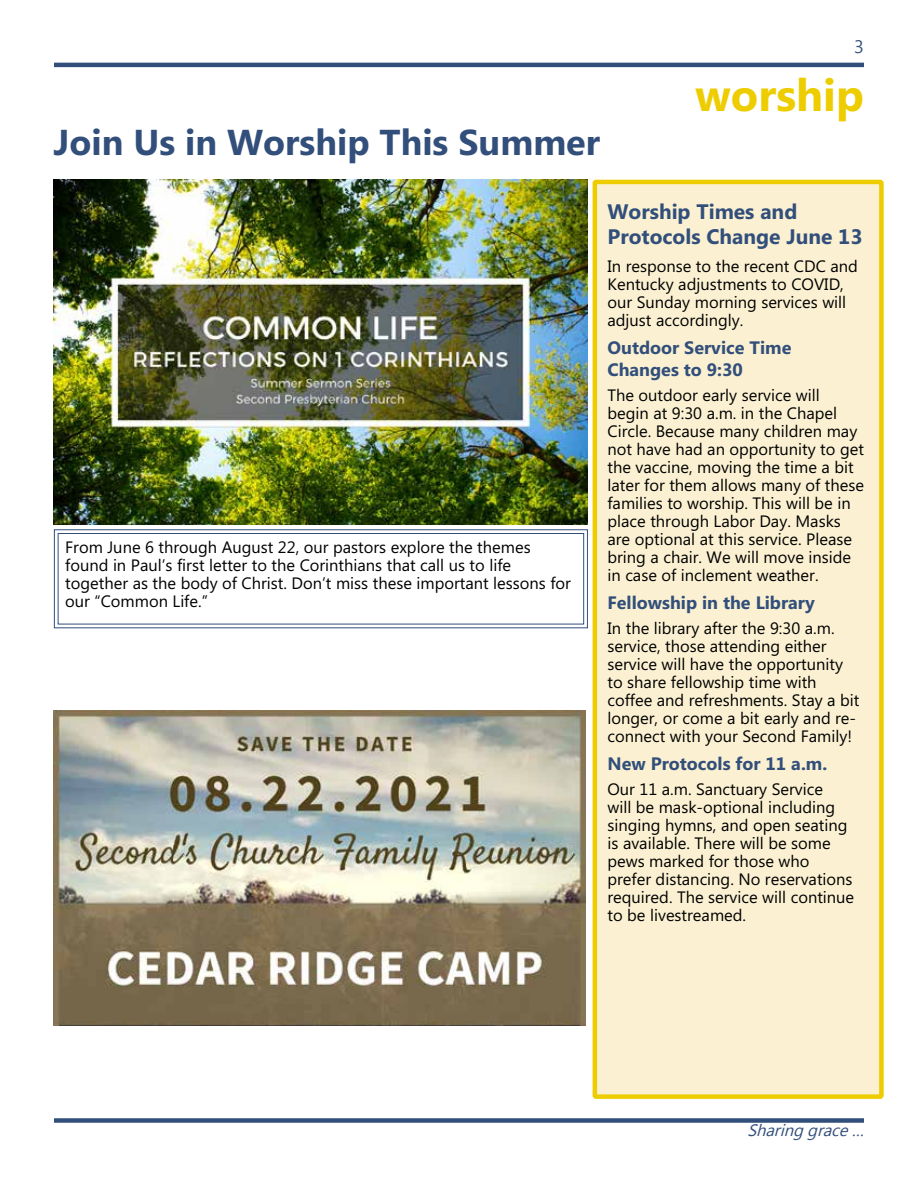
<style>
.page{position:relative;width:918px;height:1188px;background:#fff}
.page>*{position:absolute;margin:0;border:0;box-sizing:border-box;transform-origin:0 0}
.t1{font:700 45px "Microsoft Phags Pa";color:#edcd00}
.t2{font:700 36px "Microsoft Phags Pa";color:#324f7b}
.t3{font:700 21px/25.2px "Microsoft Phags Pa";color:#324f7b}
.t4{font:700 18px/21.6px "Microsoft Phags Pa";color:#324f7b}
.t5{font:16.5px/18px "Microsoft Phags Pa";color:#000}
.t6{font:italic 16.5px "Segoe UI Emoji";color:#324f7b}
</style>
<div class="page">
<hr style="left:54px;top:63px;width:810px;height:4px;background:#324f7b">
<div style="left:54px;top:1118px;width:810px;height:5px;background:#324f7b"></div>
<div style="left:593px;top:180px;width:291px;height:919px;background:#fbf1d2;border:4px solid #edcd00"></div>
<img style="left:53px;top:180px;width:534px;height:345px">
<svg style="left:54px;top:529px;width:534px;height:100px"></svg>
<div style="left:58px;top:533px;width:526px;height:91px;border:1px solid #324f7b"></div>
<img style="left:53px;top:710px;width:532px;height:316px">
<h2 class="t2" style="left:53px;top:116px;width:548px">Join Us in Worship This Summer</h2>
<h1 class="t1" style="left:695px;top:63px;width:170px">worship</h1>
<p class="t5" style="left:65px;top:537px;width:507px">From June 6 through August 22, our pastors explore the themes found in Paul’s first letter to the Corinthians that call us to life together as the body of Christ. Don’t miss these important lessons for our “Common Life.”</p>
<p class="t3" style="left:608px;top:198px;width:256px">Worship Times and<br>Protocols Change June 13</p>
<p class="t5" style="left:608px;top:256px;width:252px">In response to the recent CDC and<br>Kentucky adjustments to COVID, our Sunday morning services will adjust accordingly.</p>
<p class="t4" style="left:608px;top:336px;width:185px">Outdoor Service Time<br>Changes to 9:30</p>
<p class="t5" style="left:608px;top:385px;width:258px">The outdoor early service will begin at 9:30 a.m. in the Chapel<br>Circle. Because many children may not have had an opportunity to get the vaccine, moving the time a bit later for them allows many of these families to worship. This will be in place through Labor Day. Masks are optional at this service. Please bring a chair. We will move inside in case of inclement weather.</p>
<p class="t4" style="left:608px;top:591px;width:209px">Fellowship in the Library</p>
<p class="t5" style="left:608px;top:618px;width:253px">In the library after the 9:30 a.m. service, those attending either service will have the opportunity to share fellowship time with coffee and refreshments. Stay a bit longer, or come a bit early and re&shy;connect with your Second Family!</p>
<p class="t4" style="left:608px;top:752px;width:221px">New Protocols for 11 a.m.</p>
<p class="t5" style="left:608px;top:779px;width:248px">Our 11 a.m. Sanctuary Service<br>will be mask-optional including singing hymns, and open seating is available. There will be some pews marked for those who prefer distancing. No reservations required. The service will continue to be livestreamed.</p>
<p class="t6" style="left:784px;top:1120px;width:16px">■</p>
</div>
